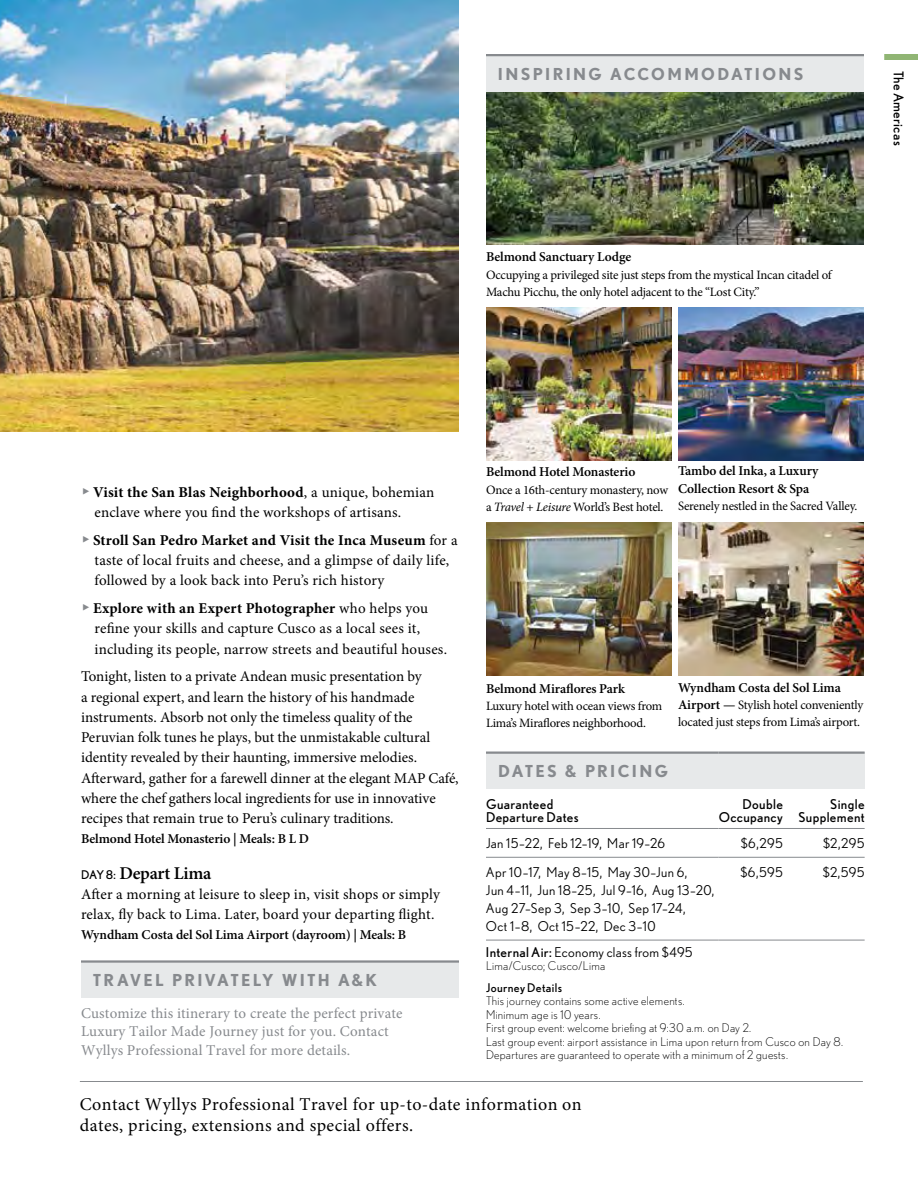
<style>
.page{position:relative;width:918px;height:1188px;background:#fff}
.page>*{position:absolute;margin:0;border:0;box-sizing:border-box;transform-origin:0 0}
.t1{font:18px/21px "Minion Pro";letter-spacing:.025em;color:#000}
.t2{font:600 18px "Minion Pro";letter-spacing:-.01em;color:#000}
.t3{font:700 16.5px "Nobel";letter-spacing:.135em;color:#878a8e}
.t4{font:15px/20.2px "Minion Pro";color:#000}
.t5{font:15px/18.5px "Minion Pro";letter-spacing:.01em;color:#878a8e}
.t6{font:600 13.5px/17.2px "Minion Pro";letter-spacing:-.005em;color:#000}
.t7{font:13.5px/18px "Nobel";letter-spacing:.025em;color:#000}
.t8{font:13.5px/13.5px "Nobel";letter-spacing:.025em;color:#000;text-align:right}
.t9{font:12.75px/17.2px "Minion Pro";letter-spacing:-.015em;color:#000}
.t10{font:300 12px/13.5px "Nobel";letter-spacing:.025em;color:#000}
.t11{font:12px "Nobel";letter-spacing:.03em;color:#000}
.s1{font-style:italic}
.s2{font-family:"Arial Unicode MS";color:#878a8e}
.s3{font-weight:700}
.s4{font-family:"Nobel";font-weight:400;font-size:12px}
.s5{font-weight:600;font-size:13.5px}
.s6{font-style:inherit}
</style>
<div class="page">
<div style="left:884px;top:54px;width:34px;height:6px;background:#90b574"></div>
<img style="left:0;top:0;width:459px;height:432px">
<img style="left:486px;top:92px;width:378px;height:153px">
<img style="left:486px;top:308px;width:186px;height:153px">
<img style="left:486px;top:523px;width:186px;height:153px">
<div style="left:486px;top:56px;width:378px;height:36px;background:#e7e9ea"></div>
<hr style="left:486px;top:54px;width:378px;height:2px;background:#878a8e">
<img style="left:678px;top:308px;width:186px;height:153px">
<img style="left:678px;top:523px;width:186px;height:153px">
<div style="left:486px;top:753px;width:379px;height:36px;background:#e7e9ea"></div>
<hr style="left:486px;top:752px;width:232px;height:2px;background:#878a8e">
<hr style="left:718px;top:752px;width:65px;height:2px;background:#878a8e">
<hr style="left:783px;top:752px;width:82px;height:2px;background:#878a8e">
<hr style="left:486px;top:828px;width:232px;height:1px;background:#878a8e">
<hr style="left:718px;top:828px;width:65px;height:1px;background:#878a8e">
<hr style="left:783px;top:828px;width:82px;height:1px;background:#878a8e">
<hr style="left:718px;top:940px;width:65px;height:1px;background:#878a8e">
<hr style="left:783px;top:940px;width:82px;height:1px;background:#878a8e">
<hr style="left:486px;top:857px;width:232px;height:1px;background:#878a8e">
<hr style="left:718px;top:857px;width:65px;height:1px;background:#878a8e">
<hr style="left:783px;top:857px;width:82px;height:1px;background:#878a8e">
<hr style="left:486px;top:940px;width:232px;height:1px;background:#878a8e">
<div style="left:81px;top:962px;width:378px;height:36px;background:#e7e9ea"></div>
<hr style="left:81px;top:960px;width:378px;height:3px;background:#878a8e">
<hr style="left:80px;top:1081px;width:783px;height:1px;background:#878a8e">
<p class="t3" style="left:498px;top:64px;width:307px">INSPIRING ACCOMMODATIONS</p>
<p class="t6" style="left:486px;top:249px;width:147px">Belmond Sanctuary Lodge</p>
<p class="t9" style="left:486px;top:266px;width:347px">Occupying a privileged site just steps from the mystical Incan citadel of<br>Machu Picchu, the only hotel adjacent to the “Lost City.”</p>
<p class="t8" style="left:905px;top:70px;width:76px;rotate:90deg">The Americas</p>
<p class="t6" style="left:678px;top:463px;width:142px">Tambo del Inka, a Luxury<br>Collection Resort &amp; Spa</p>
<p class="t9" style="left:678px;top:497px;width:181px">Serenely nestled in the Sacred Valley.</p>
<p class="t6" style="left:486px;top:464px;width:151px">Belmond Hotel Monasterio</p>
<p class="t9" style="left:486px;top:481px;width:184px">Once a 16th-century monastery, now a <span class="s1">Travel + Leisure</span> World’s Best hotel.</p>
<p class="t4" style="left:95px;top:482px;width:341px;text-indent:-14px"><span class="s2">▶</span> <span class="s3">Visit the San Blas Neighborhood</span>, a unique, bohemian enclave where you find the workshops of artisans.</p>
<p class="t4" style="left:95px;top:530px;width:365px;text-indent:-14px"><span class="s2">▶</span> <span class="s3">Stroll San Pedro Market and Visit the Inca Museum</span> for a taste of local fruits and cheese, and a glimpse of daily life, followed by a look back into Peru’s rich history</p>
<p class="t4" style="left:95px;top:598px;width:354px;text-indent:-14px"><span class="s2">▶</span> <span class="s3">Explore with an Expert Photographer</span> who helps you refine your skills and capture Cusco as a local sees it, including its people, narrow streets and beautiful houses.</p>
<p class="t4" style="left:81px;top:667px;width:379px">Tonight, listen to a private Andean music presentation by<br>a regional expert, and learn the history of his handmade instruments. Absorb not only the timeless quality of the Peruvian folk tunes he plays, but the unmistakable cultural identity revealed by their haunting, immersive melodies.<br>Afterward, gather for a farewell dinner at the elegant MAP Café, where the chef gathers local ingredients for use in innovative recipes that remain true to Peru’s culinary traditions.</p>
<p class="t6" style="left:81px;top:831px;width:229px">Belmond Hotel Monasterio | Meals: B L D</p>
<p class="t2" style="left:81px;top:862px;width:132px"><span class="s4">DAY 8:</span> Depart Lima</p>
<p class="t4" style="left:81px;top:884px;width:360px">After a morning at leisure to sleep in, visit shops or simply relax, fly back to Lima. Later, board your departing flight.</p>
<p class="t6" style="left:81px;top:927px;width:327px">Wyndham Costa del Sol Lima Airport (dayroom) | Meals: B</p>
<p class="t3" style="left:93px;top:971px;width:286px">TRAVEL PRIVATELY WITH A&amp;K</p>
<p class="t5" style="left:81px;top:1004px;width:323px">Customize this itinerary to create the perfect private<br>Luxury Tailor Made Journey just for you. Contact<br>Wyllys Professional Travel for more details.</p>
<p class="t1" style="left:80px;top:1094px;width:503px">Contact Wyllys Professional Travel for up-to-date information on dates, pricing, extensions and special offers.</p>
<p class="t6" style="left:678px;top:679px;width:164px">Wyndham Costa del Sol Lima</p>
<p class="t9" style="left:678px;top:696px;width:187px"><span class="s5">Airport —</span> Stylish hotel conveniently located just steps from Lima’s airport.</p>
<p class="t6" style="left:486px;top:680px;width:140px">Belmond Miraflores Park</p>
<p class="t9" style="left:486px;top:697px;width:178px">Luxury hotel with ocean views from<br>Lima’s Miraflores neighborhood.</p>
<p class="t3" style="left:498px;top:762px;width:172px">DATES &amp; PRICING</p>
<p class="t8" style="left:486px;top:797px;width:94px;text-align:left">Guaranteed<br>Departure Dates</p>
<p class="t8" style="left:719px;top:797px;width:66px">Double<br>Occupancy</p>
<p class="t8" style="left:798px;top:797px;width:68px">Single<br>Supplement</p>
<p class="t7" style="left:486px;top:834px;width:181px">Jan 15–22, Feb 12–19, Mar 19–26</p>
<p class="t7" style="left:741px;top:834px;width:44px">$6,295</p>
<p class="t7" style="left:823px;top:834px;width:43px">$2,295</p>
<p class="t7" style="left:486px;top:863px;width:230px">Apr 10–17, May 8–15, May 30–Jun 6,<br>Jun 4–11, Jun 18–25, Jul 9–16, Aug 13–20, Aug 27–Sep 3, Sep 3–10, Sep 17–24,<br>Oct 1–8, Oct 15–22, Dec 3–10</p>
<p class="t7" style="left:740px;top:863px;width:44px">$6,595</p>
<p class="t7" style="left:823px;top:863px;width:43px">$2,595</p>
<p class="t7" style="left:486px;top:943px;width:208px"><span class="s6">Internal Air:</span> Economy class from $495</p>
<p class="t10" style="left:486px;top:959px;width:121px">Lima/Cusco; Cusco/Lima</p>
<p class="t11" style="left:486px;top:980px;width:78px">Journey Details</p>
<p class="t10" style="left:486px;top:994px;width:359px">This journey contains some active elements.<br>Minimum age is 10 years.<br>First group event: welcome briefing at 9:30 a.m. on Day 2.<br>Last group event: airport assistance in Lima upon return from Cusco on Day 8.<br>Departures are guaranteed to operate with a minimum of 2 guests.</p>
</div>
